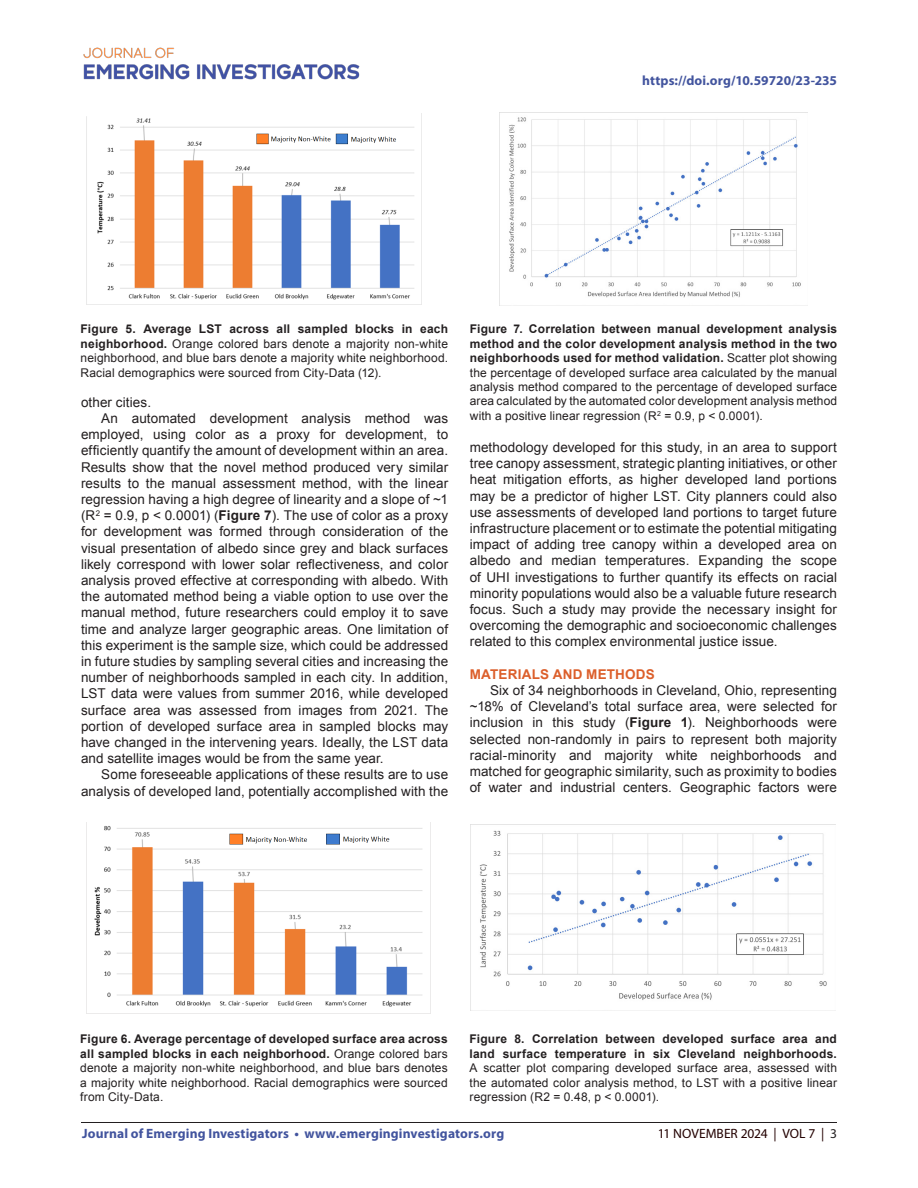
<style>
.page{position:relative;width:918px;height:1188px;background:#fff}
.page>*{position:absolute;margin:0;border:0;box-sizing:border-box;transform-origin:0 0}
.t1{font:13.5px/16.2px "Arial";letter-spacing:.005em;color:#231f20;text-align:justify}
.t2{font:700 13.5px "Myriad Pro";letter-spacing:.01em;color:#42549e}
.t3{font:13.5px "Myriad Pro";letter-spacing:-.005em;color:#230000}
.t4{font:700 13.5px "Arial";letter-spacing:.015em;color:#dc5f2b}
.t5{font:12px/14.4px "Arial";letter-spacing:.01em;color:#231f20;text-align:justify}
.s1{font-weight:700}
.s2{color:#231f20}
</style>
<div class="page">
<hr style="left:81px;top:1122px;width:756px;height:1px;background:#231f20">
<img style="left:83px;top:47px;width:277px;height:33px">
<img style="left:87px;top:114px;width:335px;height:191px">
<img style="left:94px;top:822px;width:337px;height:191px">
<img style="left:499px;top:113px;width:302px;height:192px">
<img style="left:479px;top:830px;width:348px;height:170px">
<p class="t2" style="left:642px;top:72px;width:196px">https://doi.org/10.59720/23-235</p>
<p class="t5" style="left:81px;top:322px;width:369px"><span class="s1">Figure 5. Average LST across all sampled blocks in each neighborhood.</span> Orange colored bars denote a majority non-white neighborhood, and blue bars denote a majority white neighborhood.<br>Racial demographics were sourced from City-Data (12).</p>
<p class="t1" style="left:81px;top:394px;width:72px">other cities.</p>
<p class="t1" style="left:81px;top:410px;width:369px;text-indent:20px">An automated development analysis method was employed, using color as a proxy for development, to efficiently quantify the amount of development within an area.<br>Results show that the novel method produced very similar results to the manual assessment method, with the linear regression having a high degree of linearity and a slope of ~1 (R<sup>2</sup> = 0.9, p &lt; 0.0001) (<span class="s1">Figure 7</span>). The use of color as a proxy for development was formed through consideration of the visual presentation of albedo since grey and black surfaces likely correspond with lower solar reflectiveness, and color analysis proved effective at corresponding with albedo. With the automated method being a viable option to use over the manual method, future researchers could employ it to save time and analyze larger geographic areas. One limitation of this experiment is the sample size, which could be addressed in future studies by sampling several cities and increasing the number of neighborhoods sampled in each city. In addition, LST data were values from summer 2016, while developed surface area was assessed from images from 2021. The portion of developed surface area in sampled blocks may have changed in the intervening years. Ideally, the LST data and satellite images would be from the same year.</p>
<p class="t1" style="left:81px;top:767px;width:369px;text-align:right">Some foreseeable applications of these results are to use analysis of developed land, potentially accomplished with the</p>
<p class="t5" style="left:470px;top:322px;width:369px"><span class="s1">Figure 7. Correlation between manual development analysis method and the color development analysis method in the two neighborhoods used for method validation.</span> Scatter plot showing the percentage of developed surface area calculated by the manual analysis method compared to the percentage of developed surface area calculated by the automated color development analysis method with a positive linear regression (R<sup>2</sup> = 0.9, p &lt; 0.0001).</p>
<p class="t1" style="left:470px;top:439px;width:369px">methodology developed for this study, in an area to support tree canopy assessment, strategic planting initiatives, or other heat mitigation efforts, as higher developed land portions may be a predictor of higher LST. City planners could also use assessments of developed land portions to target future infrastructure placement or to estimate the potential mitigating impact of adding tree canopy within a developed area on albedo and median temperatures. Expanding the scope of UHI investigations to further quantify its effects on racial minority populations would also be a valuable future research focus. Such a study may provide the necessary insight for overcoming the demographic and socioeconomic challenges related to this complex environmental justice issue.</p>
<p class="t4" style="left:470px;top:665px;width:186px">MATERIALS AND METHODS</p>
<p class="t1" style="left:470px;top:682px;width:369px;text-indent:20px">Six of 34 neighborhoods in Cleveland, Ohio, representing ~18% of Cleveland’s total surface area, were selected for inclusion in this study (<span class="s1">Figure 1</span>). Neighborhoods were selected non-randomly in pairs to represent both majority racial-minority and majority white neighborhoods and matched for geographic similarity, such as proximity to bodies of water and industrial centers. Geographic factors were</p>
<p class="t5" style="left:80px;top:1032px;width:369px"><span class="s1">Figure 6. Average percentage of developed surface area across all sampled blocks in each neighborhood.</span> Orange colored bars denote a majority non-white neighborhood, and blue bars denotes a majority white neighborhood. Racial demographics were sourced from City-Data.</p>
<p class="t5" style="left:470px;top:1032px;width:369px"><span class="s1">Figure 8. Correlation between developed surface area and land surface temperature in six Cleveland neighborhoods.<br></span>A scatter plot comparing developed surface area, assessed with the automated color analysis method, to LST with a positive linear regression (R2 = 0.48, p &lt; 0.0001).</p>
<p class="t2" style="left:82px;top:1125px;width:424px">Journal of Emerging Investigators • www.emerginginvestigators.org</p>
<p class="t3" style="left:658px;top:1125px;width:181px">11 NOVEMBER 2024 | VOL 7 | <span class="s2">3</span></p>
</div>
